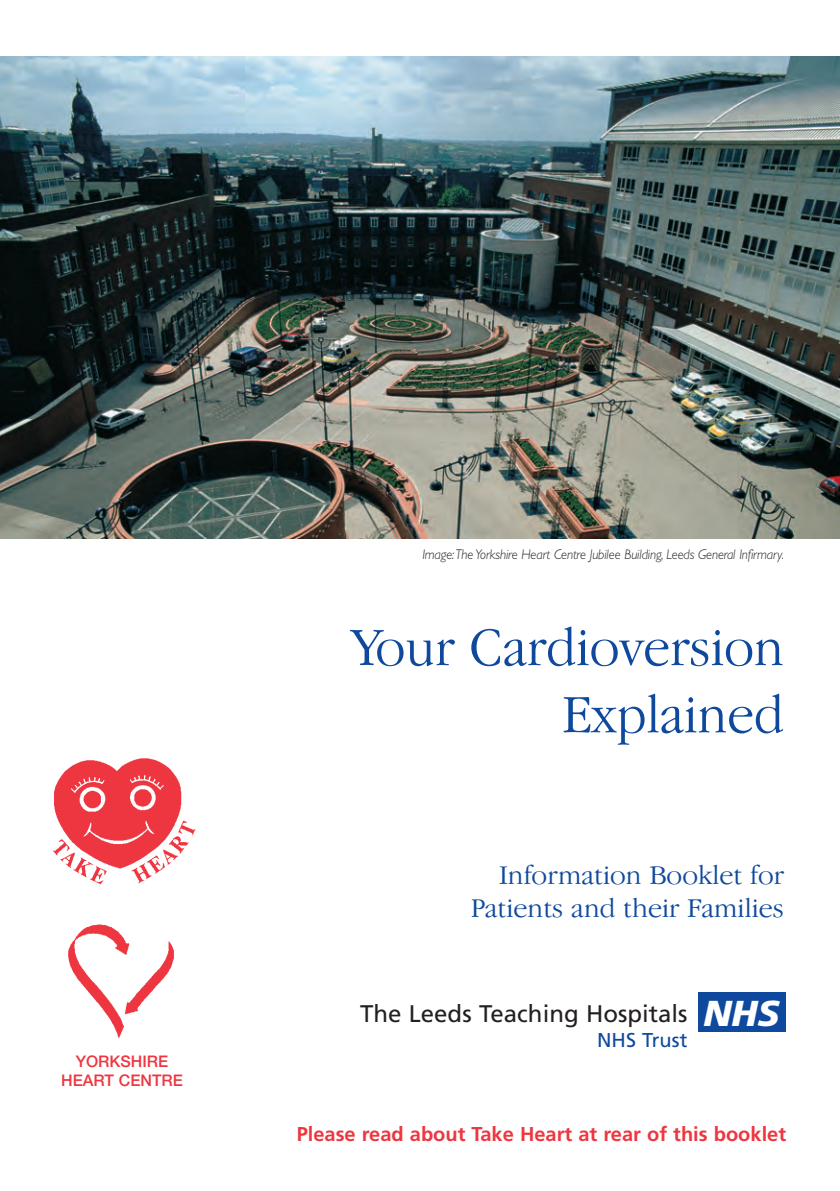
<style>
.page{position:relative;width:840px;height:1191px;background:#fff}
.page>*{position:absolute;margin:0;border:0;box-sizing:border-box;transform-origin:0 0}
.t1{font:300 56px/67.2px "Garamond IT Cby BT";color:#0f499d;text-align:right;scale:.95 1}
.t2{font:italic 900 36px "Frutiger";color:#fff}
.t3{font:300 28px/33.6px "Garamond IT Cby BT";color:#0f499d;text-align:right}
.t4{font:24px "Frutiger";color:#231f20}
.t5{font:700 20px "Frutiger";color:#ee3640}
.t6{font:20px "Frutiger";color:#0f499d}
.t7{font:500 16px/19.2px "Helvetica Neue";color:#ee3640;text-align:center}
.t8{font:italic 300 14px "Gill Sans";letter-spacing:-.01em;color:#231f20;scale:.95 1}
</style>
<div class="page">
<img style="left:0;top:57px;width:839px;height:482px">
<img style="left:53px;top:758px;width:143px;height:127px">
<img style="left:68px;top:924px;width:106px;height:114px">
<div style="left:698px;top:992px;width:87px;height:40px;background:#0f499d"></div>
<p class="t7" style="left:61px;top:1053px;width:123px">YORKSHIRE<br>HEART CENTRE</p>
<p class="t8" style="left:422px;top:549px;width:382px">Image: The Yorkshire Heart Centre Jubilee Building, Leeds General Infirmary.</p>
<h1 class="t1" style="left:351px;top:618px;width:456px">Your Cardioversion<br>Explained</h1>
<h3 class="t3" style="left:470px;top:860px;width:314px">Information Booklet for<br>Patients and their Families</h3>
<h3 class="t4" style="left:360px;top:1003px;width:328px">The Leeds Teaching Hospitals</h3>
<h3 class="t6" style="left:597px;top:1032px;width:92px">NHS Trust</h3>
<h2 class="t2" style="left:703px;top:998px;width:77px">NHS</h2>
<h3 class="t5" style="left:296px;top:1126px;width:490px">Please read about Take Heart at rear of this booklet</h3>
</div>
